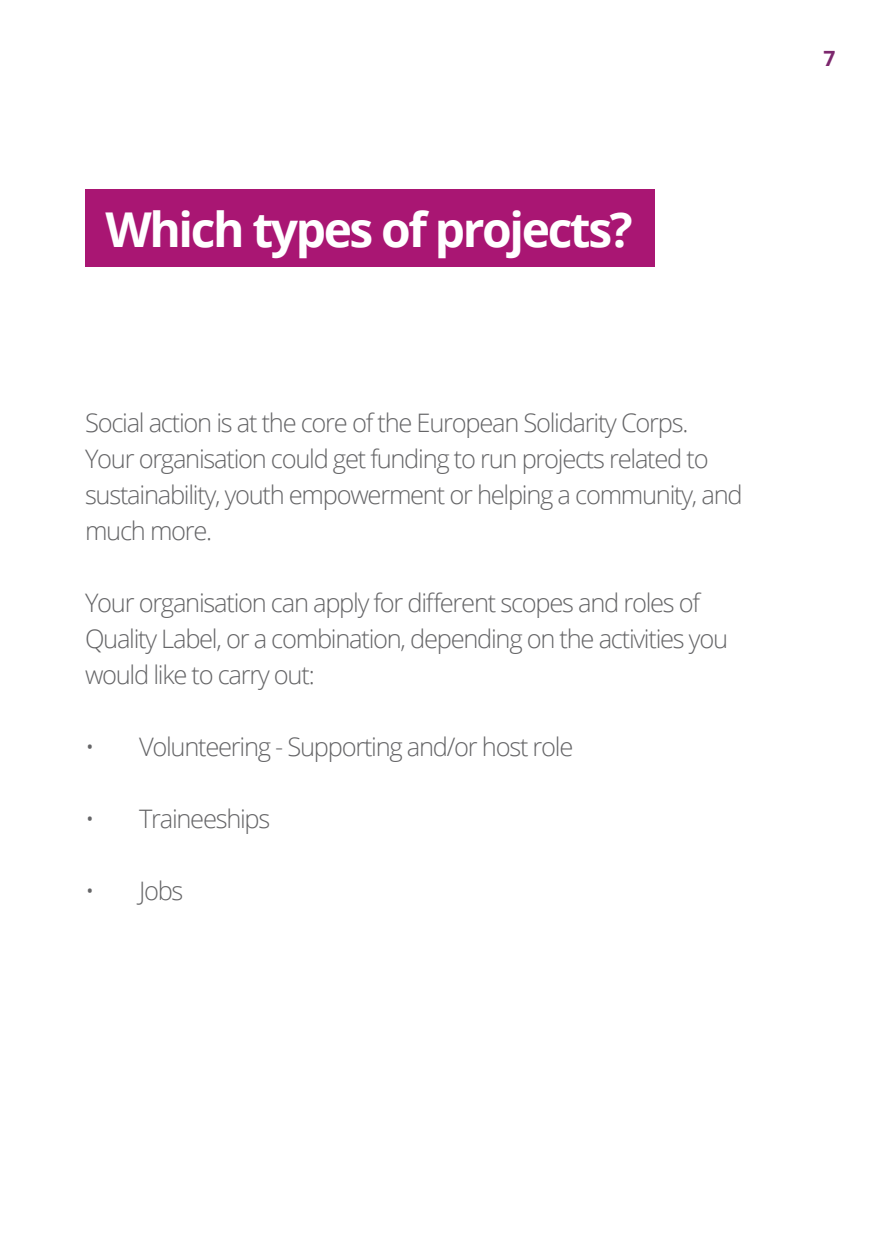
<style>
.page{position:relative;width:893px;height:1259px;background:#fff}
.page>*{position:absolute;margin:0;border:0;box-sizing:border-box;transform-origin:0 0}
.t1{font:700 48px "Open Sans";letter-spacing:-.05em;color:#fff}
.Body{font:300 25.5px/36px "Open Sans";letter-spacing:-.05em;color:#656567}
.Body-2{font:700 21px "Open Sans";color:#7c276d}
</style>
<div class="page">
<div style="left:85px;top:189px;width:570px;height:78px;background:#a91673"></div>
<h1 class="t1" style="left:105px;top:195px;width:529px">Which types of projects?</h1>
<p class="Body" style="left:85px;top:404px;width:659px">Social action is at the core of the European Solidarity Corps.<br>Your organisation could get funding to run projects related to sustainability, youth empowerment or helping a community, and much more.</p>
<p class="Body" style="left:85px;top:584px;width:644px">Your organisation can apply for different scopes and roles of<br>Quality Label, or a combination, depending on the activities you would like to carry out:</p>
<p class="Body" style="left:85px;top:728px;width:490px">• Volunteering - Supporting and/or host role</p>
<p class="Body" style="left:85px;top:800px;width:187px">• Traineeships</p>
<p class="Body" style="left:85px;top:872px;width:100px">• Jobs</p>
<p class="Body-2" style="left:824px;top:44px;width:13px">7</p>
</div>
